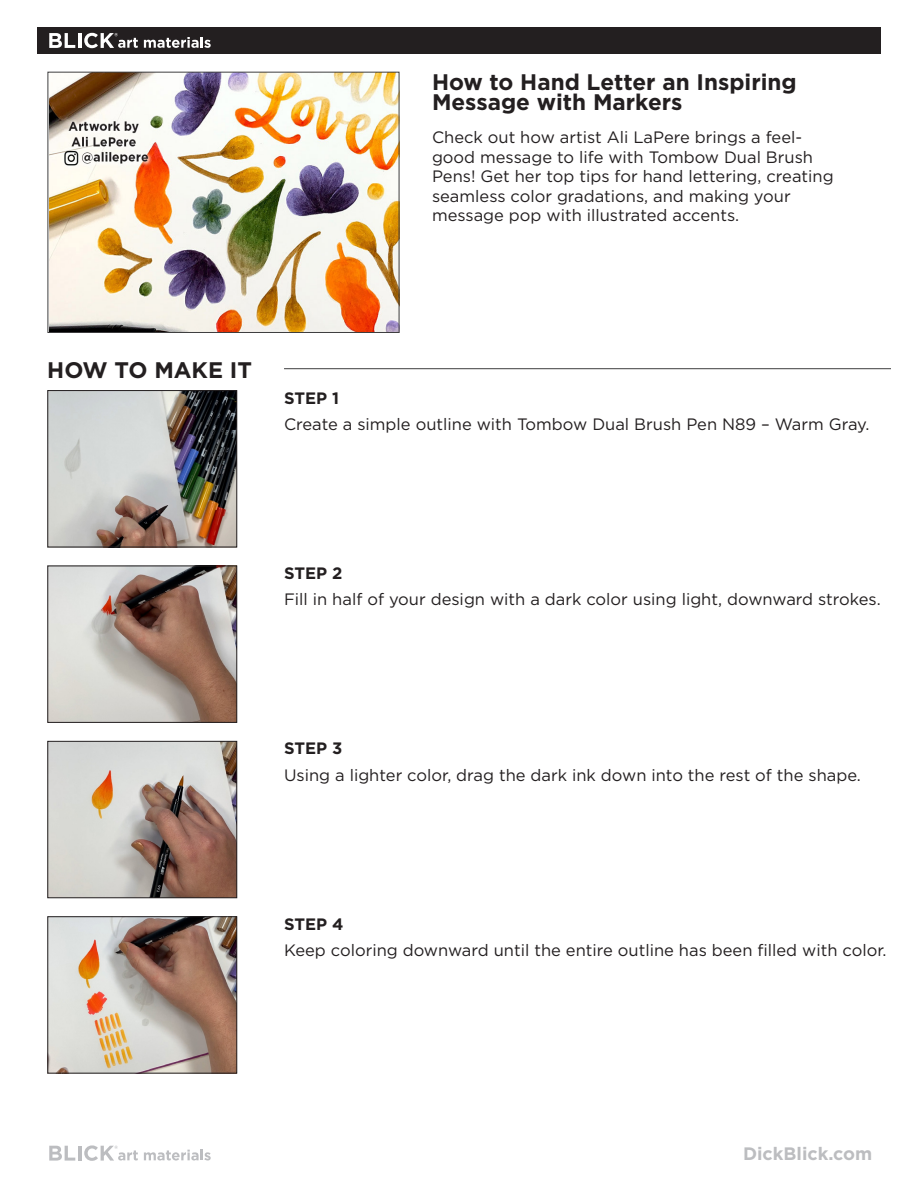
<style>
.page{position:relative;width:918px;height:1188px;background:#fff}
.page>*{position:absolute;margin:0;border:0;box-sizing:border-box;transform-origin:0 0}
.t1{font:700 22.5px/20.2px "Gotham";color:#231f20}
.t2{font:700 18px "Gotham";color:#bcbdc0}
.Step_Instructions{font:16.5px/19.5px "Gotham";color:#231f20}
.Step_Instructions-2{font:700 16.5px "Gotham";color:#231f20}
</style>
<div class="page">
<svg style="left:49px;top:1146px;width:26px;height:15px"></svg>
<hr style="left:78px;top:1146px;width:3px;height:15px;background:#bcbdc0">
<svg style="left:144px;top:1150px;width:67px;height:11px"></svg>
<svg style="left:84px;top:1145px;width:54px;height:16px"></svg>
<div style="left:37px;top:27px;width:844px;height:27px;background:#231f20"></div>
<svg style="left:49px;top:33px;width:26px;height:15px"></svg>
<hr style="left:78px;top:33px;width:3px;height:15px;background:#fff">
<svg style="left:144px;top:37px;width:67px;height:11px"></svg>
<svg style="left:84px;top:33px;width:54px;height:15px"></svg>
<img style="left:50px;top:74px;width:347px;height:257px">
<div style="left:48px;top:72px;width:351px;height:261px;border:1px solid #3e3e3f"></div>
<hr style="left:284px;top:368px;width:607px;height:1px;background:#3e3e3f">
<img style="left:50px;top:392px;width:185px;height:153px">
<div style="left:48px;top:390px;width:189px;height:157px;border:1px solid #231f20"></div>
<img style="left:50px;top:743px;width:185px;height:153px">
<div style="left:48px;top:741px;width:189px;height:157px;border:1px solid #231f20"></div>
<img style="left:50px;top:568px;width:185px;height:153px">
<div style="left:48px;top:566px;width:189px;height:157px;border:1px solid #231f20"></div>
<img style="left:50px;top:919px;width:185px;height:152px">
<div style="left:48px;top:917px;width:189px;height:156px;border:1px solid #231f20"></div>
<p class="t1" style="left:432px;top:72px;width:366px">How to Hand Letter an Inspiring<br>Message with Markers</p>
<p class="Step_Instructions" style="left:432px;top:127px;width:403px">Check out how artist Ali LaPere brings a feel&shy;good message to life with Tombow Dual Brush Pens! Get her top tips for hand lettering, creating seamless color gradations, and making your message pop with illustrated accents.</p>
<p class="t1" style="left:47px;top:359px;width:206px">HOW TO MAKE IT</p>
<p class="Step_Instructions-2" style="left:284px;top:387px;width:56px">STEP 1</p>
<p class="Step_Instructions" style="left:284px;top:414px;width:587px">Create a simple outline with Tombow Dual Brush Pen N89 – Warm Gray.</p>
<p class="Step_Instructions-2" style="left:284px;top:562px;width:60px">STEP 2</p>
<p class="Step_Instructions" style="left:284px;top:589px;width:598px">Fill in half of your design with a dark color using light, downward strokes.</p>
<p class="Step_Instructions-2" style="left:284px;top:738px;width:60px">STEP 3</p>
<p class="Step_Instructions" style="left:284px;top:765px;width:578px">Using a lighter color, drag the dark ink down into the rest of the shape.</p>
<p class="Step_Instructions-2" style="left:284px;top:913px;width:61px">STEP 4</p>
<p class="Step_Instructions" style="left:284px;top:940px;width:604px">Keep coloring downward until the entire outline has been filled with color.</p>
<p class="t2" style="left:743px;top:1142px;width:131px">DickBlick.com</p>
</div>
